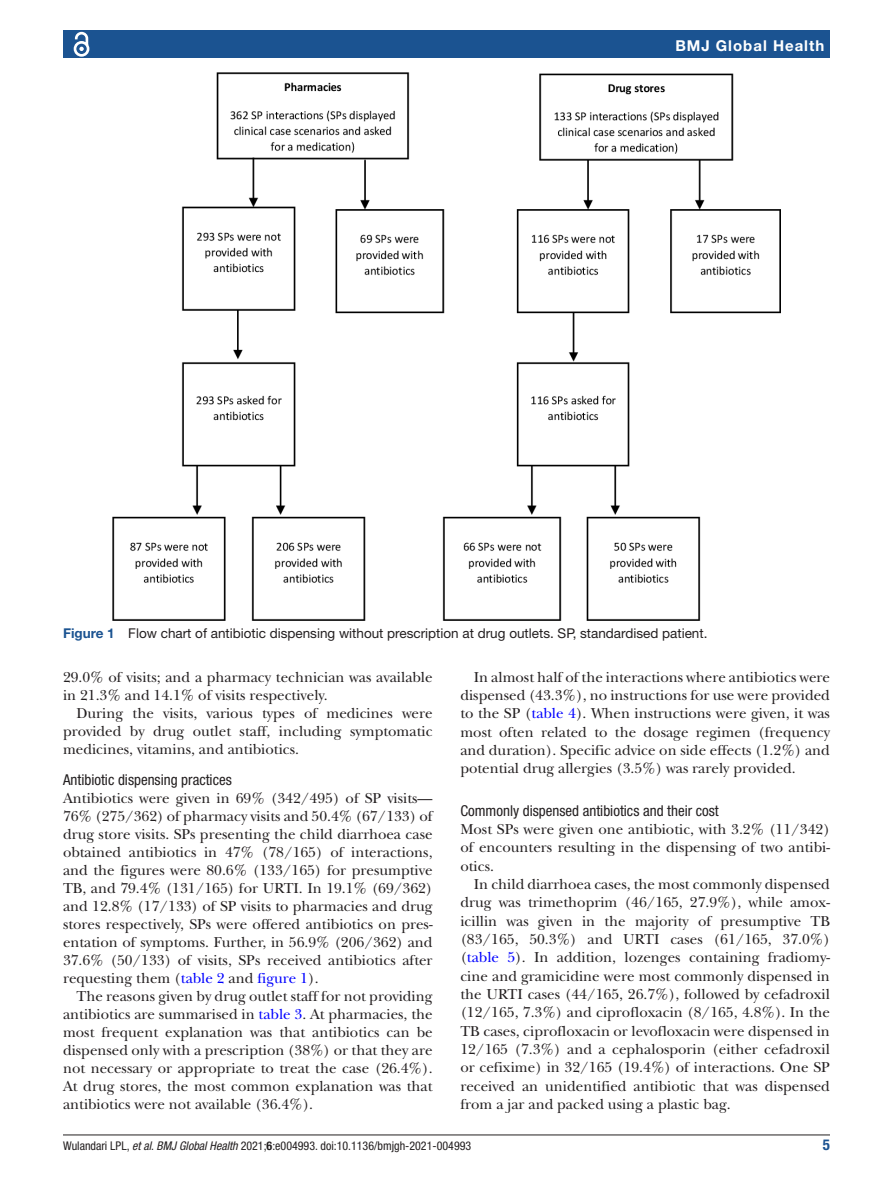
<style>
.page{position:relative;width:893px;height:1191px;background:#fff}
.page>*{position:absolute;margin:0;border:0;box-sizing:border-box;transform-origin:0 0}
.t1{font:15px/18px "New Baskerville";color:#231f20;text-align:justify}
.t2{font:condensed 15px "Helvetica Neue LT Std";color:#231f20}
.t3{font:700 15px "Helvetica Neue LT Std";letter-spacing:.065em;color:#fff}
.t4{font:700 condensed 15px "Helvetica Neue LT Std";color:#1b5391}
.t5{font:13.5px "Helvetica Neue LT Std";color:#231f20}
.t6{font:condensed 12px "Helvetica Neue LT Std";color:#231f20}
.s1{font-weight:700;color:#1b5391}
.s2{color:#00f}
.s3{font-style:italic}
.s4{font-weight:700}
</style>
<div class="page">
<hr style="left:63px;top:1134px;width:767px;height:1px;background:#231f20">
<div style="left:63px;top:31px;width:767px;height:27px;background:#1b5391"></div>
<svg style="left:73px;top:31px;width:17px;height:26px"></svg>
<img style="left:113px;top:73px;width:667px;height:547px">
<p class="t3" style="left:675px;top:36px;width:150px">BMJ Global Health</p>
<p class="t5" style="left:63px;top:625px;width:646px"><span class="s1">Figure 1</span> Flow chart of antibiotic dispensing without prescription at drug outlets. SP, standardised patient.</p>
<p class="t1" style="left:63px;top:668px;width:371px">29.0% of visits; and a pharmacy technician was available in 21.3% and 14.1% of visits respectively.</p>
<p class="t1" style="left:63px;top:704px;width:371px;text-indent:14px">During the visits, various types of medicines were provided by drug outlet staff, including symptomatic medicines, vitamins, and antibiotics.</p>
<p class="t2" style="left:63px;top:771px;width:170px">Antibiotic dispensing practices</p>
<p class="t1" style="left:63px;top:789px;width:371px">Antibiotics were given in 69% (342/495) of SP visits— 76% (275/362) of pharmacy visits and 50.4% (67/133) of drug store visits. SPs presenting the child diarrhoea case obtained antibiotics in 47% (78/165) of interactions, and the figures were 80.6% (133/165) for presumptive TB, and 79.4% (131/165) for URTI. In 19.1% (69/362) and 12.8% (17/133) of SP visits to pharmacies and drug stores respectively, SPs were offered antibiotics on pres&shy;entation of symptoms. Further, in 56.9% (206/362) and 37.6% (50/133) of visits, SPs received antibiotics after requesting them (<span class="s2">table 2</span> and <span class="s2">figure 1</span>).</p>
<p class="t1" style="left:63px;top:987px;width:371px;text-indent:14px">The reasons given by drug outlet staff for not providing antibiotics are summarised in <span class="s2">table 3</span>. At pharmacies, the most frequent explanation was that antibiotics can be dispensed only with a prescription (38%) or that they are not necessary or appropriate to treat the case (26.4%).<br>At drug stores, the most common explanation was that antibiotics were not available (36.4%).</p>
<p class="t1" style="left:460px;top:668px;width:371px;text-indent:14px">In almost half of the interactions where antibiotics were dispensed (43.3%), no instructions for use were provided to the SP (<span class="s2">table 4</span>). When instructions were given, it was most often related to the dosage regimen (frequency and duration). Specific advice on side effects (1.2%) and potential drug allergies (3.5%) was rarely provided.</p>
<p class="t2" style="left:460px;top:801px;width:260px">Commonly dispensed antibiotics and their cost</p>
<p class="t1" style="left:460px;top:820px;width:371px">Most SPs were given one antibiotic, with 3.2% (11/342) of encounters resulting in the dispensing of two antibi&shy;otics.</p>
<p class="t1" style="left:460px;top:875px;width:371px;text-indent:14px">In child diarrhoea cases, the most commonly dispensed drug was trimethoprim (46/165, 27.9%), while amox&shy;icillin was given in the majority of presumptive TB (83/165, 50.3%) and URTI cases (61/165, 37.0%) (<span class="s2">table 5</span>). In addition, lozenges containing fradiomy&shy;cine and gramicidine were most commonly dispensed in the URTI cases (44/165, 26.7%), followed by cefadroxil (12/165, 7.3%) and ciprofloxacin (8/165, 4.8%). In the TB cases, ciprofloxacin or levofloxacin were dispensed in 12/165 (7.3%) and a cephalosporin (either cefadroxil or cefixime) in 32/165 (19.4%) of interactions. One SP received an unidentified antibiotic that was dispensed from a jar and packed using a plastic bag.</p>
<p class="t6" style="left:63px;top:1138px;width:410px">Wulandari LPL, <span class="s3">et al</span>. <span class="s3">BMJ Global Health</span> 2021;<span class="s4">6</span>:e004993. doi:10.1136/bmjgh-2021-004993</p>
<p class="t4" style="left:823px;top:1135px;width:9px">5</p>
</div>
